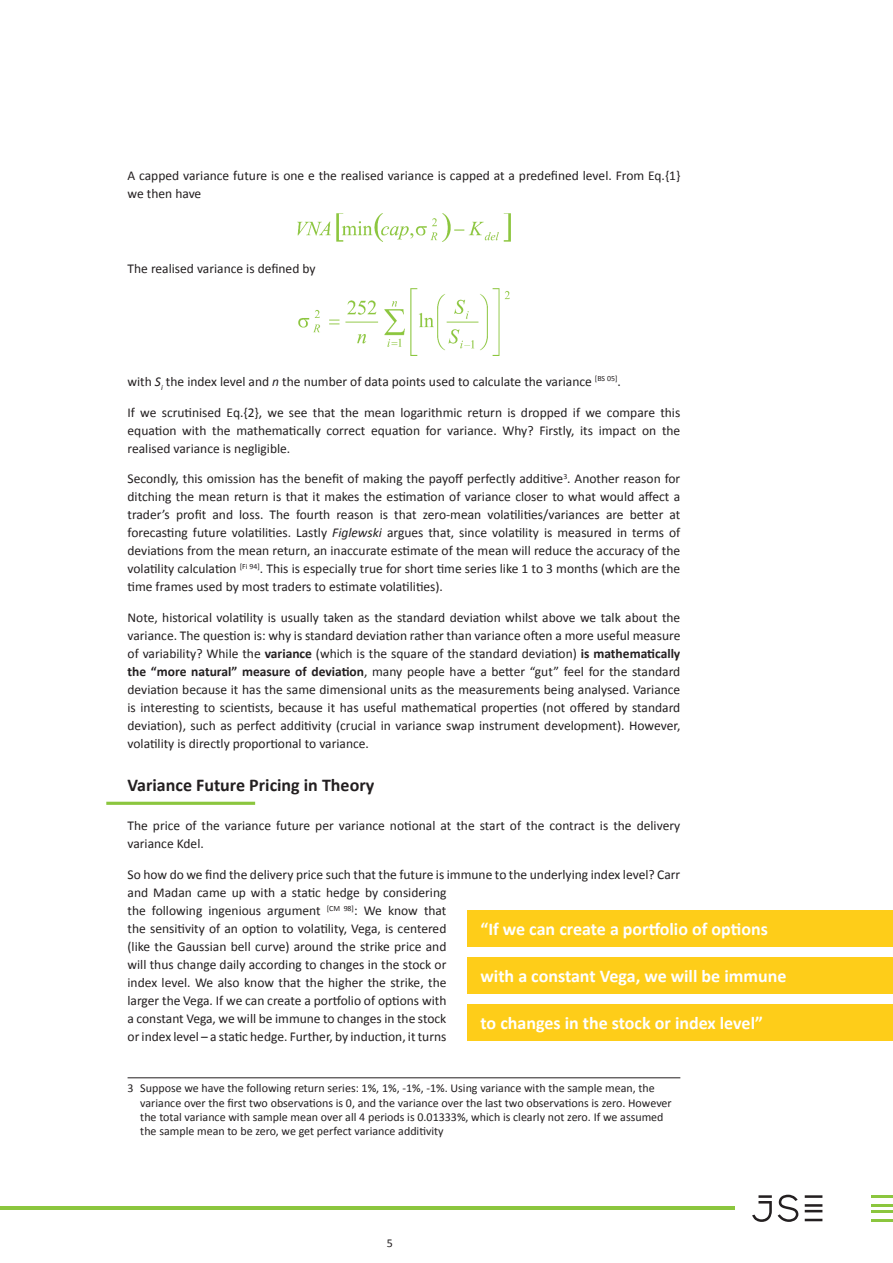
<style>
.page{position:relative;width:893px;height:1263px;background:#fff}
.page>*{position:absolute;margin:0;border:0;box-sizing:border-box;transform-origin:0 0}
.Pullquote{font:700 18px "Calibri";color:#fff}
.Header_01_-_Green{font:700 18px "Calibri";color:#231f20}
.Body_01{font:13.5px/18px "Calibri";color:#231f20}
.Footnotes{font:12px/14.4px "Calibri";color:#231f20}
.s1{font-style:italic}
.s2{font-weight:700}
</style>
<div class="page">
<svg style="left:752px;top:1195px;width:70px;height:27px"></svg>
<hr style="left:0;top:1207px;width:734px;height:3px;background:#8bc63e">
<hr style="left:872px;top:1195px;width:21px;height:3px;background:#8bc63e">
<hr style="left:872px;top:1204px;width:21px;height:3px;background:#8bc63e">
<hr style="left:872px;top:1210px;width:21px;height:2px;background:#8bc63e">
<hr style="left:872px;top:1219px;width:21px;height:2px;background:#8bc63e">
<hr style="left:106px;top:802px;width:149px;height:3px;background:#8bc63e">
<img style="left:297px;top:214px;width:213px;height:28px">
<img style="left:299px;top:288px;width:210px;height:67px">
<hr style="left:128px;top:1077px;width:552px;height:1px;background:#231f20">
<div style="left:468px;top:910px;width:425px;height:36px;background:#fecd19"></div>
<div style="left:468px;top:957px;width:425px;height:36px;background:#fecd19"></div>
<div style="left:468px;top:1004px;width:425px;height:36px;background:#fecd19"></div>
<p class="Body_01" style="left:128px;top:166px;width:554px">A capped variance future is one e the realised variance is capped at a predefined level. From Eq.{1} we then have</p>
<p class="Body_01" style="left:128px;top:259px;width:190px">The realised variance is defined by</p>
<p class="Body_01" style="left:128px;top:372px;width:495px">with <span class="s1">S</span><sub>i</sub> the index level and <span class="s1">n</span> the number of data points used to calculate the variance <sup>[BS</sup> <sup>05]</sup>.</p>
<p class="Body_01" style="left:128px;top:402px;width:554px;text-align:justify">If we scrutinised Eq.{2}, we see that the mean logarithmic return is dropped if we compare this equation with the mathematically correct equation for variance. Why? Firstly, its impact on the realised variance is negligible.</p>
<p class="Body_01" style="left:128px;top:469px;width:554px;text-align:justify">Secondly, this omission has the benefit of making the payoff perfectly additive<sup>3</sup>. Another reason for ditching the mean return is that it makes the estimation of variance closer to what would affect a trader’s profit and loss. The fourth reason is that zero-mean volatilities/variances are better at forecasting future volatilities. Lastly <span class="s1">Figlewski</span> argues that, since volatility is measured in terms of deviations from the mean return, an inaccurate estimate of the mean will reduce the accuracy of the volatility calculation <sup>[Fi</sup> <sup>94]</sup>. This is especially true for short time series like 1 to 3 months (which are the time frames used by most traders to estimate volatilities).</p>
<p class="Body_01" style="left:128px;top:608px;width:554px;text-align:justify">Note, historical volatility is usually taken as the standard deviation whilst above we talk about the variance. The question is: why is standard deviation rather than variance often a more useful measure of variability? While the <span class="s2">variance</span> (which is the square of the standard deviation) <span class="s2">is mathematically the “more natural” measure of deviation</span>, many people have a better “gut” feel for the standard deviation because it has the same dimensional units as the measurements being analysed. Variance is interesting to scientists, because it has useful mathematical properties (not offered by standard deviation), such as perfect additivity (crucial in variance swap instrument development). However, volatility is directly proportional to variance.</p>
<p class="Header_01_-_Green" style="left:128px;top:774px;width:248px">Variance Future Pricing in Theory</p>
<p class="Body_01" style="left:128px;top:816px;width:554px">The price of the variance future per variance notional at the start of the contract is the delivery variance Kdel.</p>
<p class="Body_01" style="left:128px;top:865px;width:554px">So how do we find the delivery price such that the future is immune to the underlying index level? Carr and Madan came up with a static hedge by considering<br>the following ingenious argument <sup>[CM</sup> <sup>98]</sup>: We know that<br>the sensitivity of an option to volatility, Vega, is centered<br>(like the Gaussian bell curve) around the strike price and<br>will thus change daily according to changes in the stock or<br>index level. We also know that the higher the strike, the<br>larger the Vega. If we can create a portfolio of options with<br>a constant Vega, we will be immune to changes in the stock<br>or index level – a static hedge. Further, by induction, it turns</p>
<p class="Pullquote" style="left:480px;top:918px;width:289px">“If we can create a portfolio of options</p>
<p class="Pullquote" style="left:480px;top:965px;width:307px">with a constant Vega, we will be immune</p>
<p class="Pullquote" style="left:480px;top:1012px;width:284px">to changes in the stock or index level”</p>
<p class="Footnotes" style="left:140px;top:1080px;width:533px;text-indent:-13px">3 Suppose we have the following return series: 1%, 1%, -1%, -1%. Using variance with the sample mean, the variance over the first two observations is 0, and the variance over the last two observations is zero. However the total variance with sample mean over all 4 periods is 0.01333%, which is clearly not zero. If we assumed the sample mean to be zero, we get perfect variance additivity</p>
<p class="Footnotes" style="left:387px;top:1235px;width:8px">5</p>
</div>
